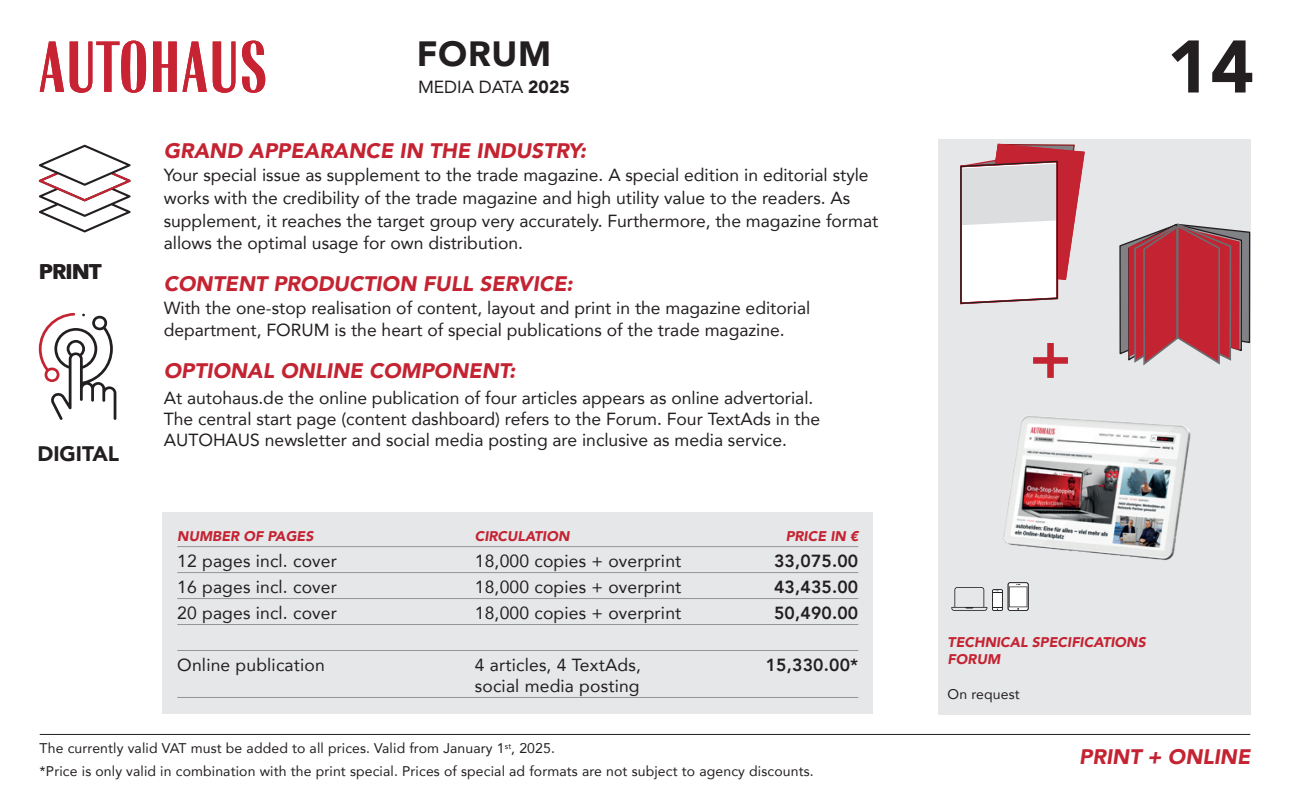
<style>
.page{position:relative;width:1290px;height:794px;background:#fff}
.page>*{position:absolute;margin:0;border:0;box-sizing:border-box;transform-origin:0 0}
.t1{font:900 73.5px "Avenir";color:#231f20}
.t2{font:800 64.4px "Avenir";color:#c42332}
.t3{font:900 35px "Avenir";letter-spacing:.02em;color:#231f20}
.t4{font:italic 900 21px "Avenir";color:#c42332}
.t5{font:900 21px "Avenir";color:#231f20}
.t6{font:17.5px/22.8px "Avenir";color:#231f20}
.t7{font:800 17.5px "Avenir";letter-spacing:.01em;color:#231f20}
.t8{font:14px "Avenir";letter-spacing:.01em;color:#231f20}
.t9{font:italic 900 14px/17.5px "Avenir";color:#c42332}
.s1{font-weight:900}
</style>
<div class="page">
<hr style="left:40px;top:734px;width:1210px;height:1px;background:#231f20">
<svg style="left:40px;top:41px;width:225px;height:52px"></svg>
<svg style="left:39px;top:145px;width:92px;height:87px"></svg>
<svg style="left:39px;top:313px;width:77px;height:107px"></svg>
<div style="left:938px;top:139px;width:312px;height:575px;background:#e6e7e9"></div>
<svg style="left:1119px;top:222px;width:132px;height:145px"></svg>
<img style="left:1003px;top:416px;width:188px;height:179px">
<svg style="left:960px;top:143px;width:125px;height:162px"></svg>
<svg style="left:951px;top:582px;width:77px;height:29px"></svg>
<div style="left:162px;top:512px;width:711px;height:202px;background:#e6e7e9"></div>
<hr style="left:177px;top:546px;width:681px;height:1px;background:#939598">
<hr style="left:177px;top:572px;width:681px;height:1px;background:#939598">
<hr style="left:177px;top:598px;width:681px;height:1px;background:#939598">
<hr style="left:177px;top:624px;width:681px;height:1px;background:#939598">
<hr style="left:177px;top:650px;width:681px;height:1px;background:#939598">
<hr style="left:177px;top:697px;width:681px;height:1px;background:#939598">
<p class="t3" style="left:417px;top:24px;width:136px">FORUM</p>
<p class="t5" style="left:40px;top:254px;width:64px">PRINT</p>
<p class="t5" style="left:37px;top:435px;width:83px">DIGITAL</p>
<p class="t6" style="left:418px;top:75px;width:153px">MEDIA DATA <span class="s1">2025</span></p>
<p class="t4" style="left:164px;top:134px;width:424px">GRAND APPEARANCE IN THE INDUSTRY:</p>
<p class="t6" style="left:164px;top:163px;width:716px">Your special issue as supplement to the trade magazine. A special edition in editorial style works with the credibility of the trade magazine and high utility value to the readers. As supplement, it reaches the target group very accurately. Furthermore, the magazine format allows the optimal usage for own distribution.</p>
<p class="t4" style="left:164px;top:266px;width:411px">CONTENT PRODUCTION FULL SERVICE:</p>
<p class="t6" style="left:164px;top:296px;width:648px">With the one-stop realisation of content, layout and print in the magazine editorial department, FORUM is the heart of special publications of the trade magazine.</p>
<p class="t4" style="left:164px;top:353px;width:353px">OPTIONAL ONLINE COMPONENT:</p>
<p class="t6" style="left:164px;top:387px;width:658px;line-height:21px">At autohaus.de the online publication of four articles appears as online advertorial.<br>The central start page (content dashboard) refers to the Forum. Four TextAds in the<br>AUTOHAUS newsletter and social media posting are inclusive as media service.</p>
<p class="t9" style="left:177px;top:527px;width:138px">NUMBER OF PAGES</p>
<p class="t9" style="left:475px;top:527px;width:96px">CIRCULATION</p>
<p class="t9" style="left:786px;top:527px;width:74px">PRICE IN €</p>
<p class="t6" style="left:177px;top:549px;width:161px">12 pages incl. cover</p>
<p class="t6" style="left:475px;top:549px;width:208px">18,000 copies + overprint</p>
<p class="t7" style="left:774px;top:547px;width:86px">33,075.00</p>
<p class="t6" style="left:177px;top:575px;width:161px">16 pages incl. cover</p>
<p class="t6" style="left:475px;top:575px;width:208px">18,000 copies + overprint</p>
<p class="t7" style="left:774px;top:573px;width:86px">43,435.00</p>
<p class="t6" style="left:177px;top:601px;width:161px">20 pages incl. cover</p>
<p class="t6" style="left:475px;top:601px;width:208px">18,000 copies + overprint</p>
<p class="t7" style="left:774px;top:599px;width:86px">50,490.00</p>
<p class="t6" style="left:177px;top:653px;width:149px">Online publication</p>
<p class="t6" style="left:475px;top:653px;width:168px">4 articles, 4 TextAds,</p>
<p class="t7" style="left:766px;top:651px;width:94px">15,330.00*</p>
<p class="t6" style="left:475px;top:674px;width:166px">social media posting</p>
<p class="t8" style="left:40px;top:737px;width:517px">The currently valid VAT must be added to all prices. Valid from January 1<sup>st</sup>, 2025.</p>
<p class="t8" style="left:40px;top:760px;width:776px">*Price is only valid in combination with the print special. Prices of special ad formats are not subject to agency discounts.</p>
<p class="t2" style="left:1029px;top:307px;width:44px">+</p>
<h1 class="t1" style="left:1167px;top:4px;width:89px">14</h1>
<p class="t9" style="left:947px;top:633px;width:200px">TECHNICAL SPECIFICATIONS<br>FORUM</p>
<p class="t8" style="left:947px;top:683px;width:74px">On request</p>
<p class="t4" style="left:1079px;top:739px;width:173px">PRINT + ONLINE</p>
</div>
